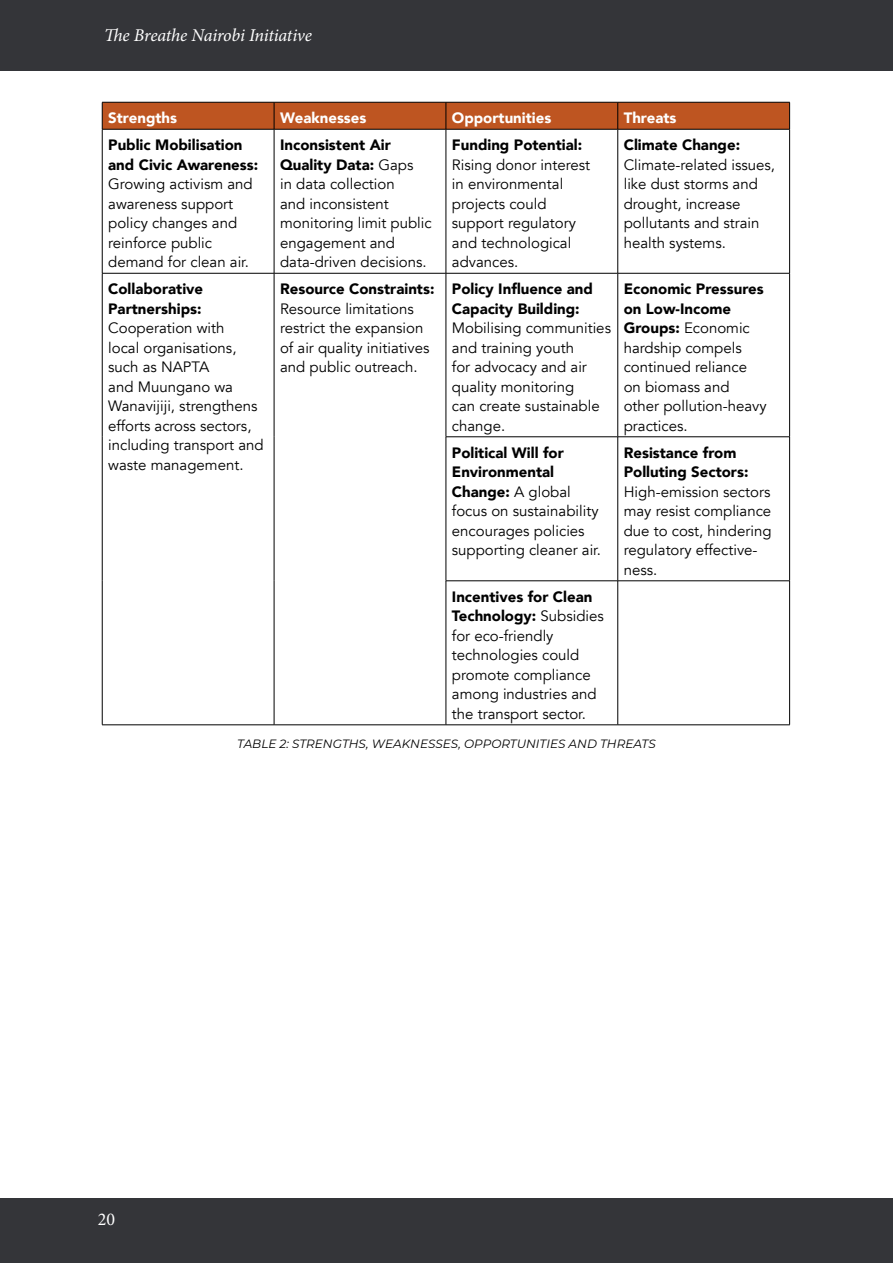
<style>
.page{position:relative;width:893px;height:1263px;background:#fff}
.page>*{position:absolute;margin:0;border:0;box-sizing:border-box;transform-origin:0 0}
.t1{font:italic 18px "Minion Pro";letter-spacing:-.015em;color:#fff}
.t2{font:18px "Minion Pro";color:#fff}
.t3{font:15px/19.5px "Avenir";color:#000}
.t4{font:900 15px/19.5px "Avenir";color:#000}
.t5{font:900 15px "Avenir";color:#fff}
.t6{font:italic 12px "Montserrat";color:#000}
.s1{font-weight:900}
</style>
<div class="page">
<div style="left:0;top:0;width:893px;height:71px;background:#343539"></div>
<div style="left:0;top:1198px;width:893px;height:65px;background:#343539"></div>
<hr style="left:102px;top:129px;width:1px;height:144px;background:#000">
<hr style="left:274px;top:129px;width:1px;height:144px;background:#000">
<hr style="left:446px;top:129px;width:1px;height:144px;background:#000">
<hr style="left:617px;top:129px;width:1px;height:144px;background:#000">
<hr style="left:789px;top:129px;width:1px;height:144px;background:#000">
<hr style="left:102px;top:273px;width:172px;height:1px;background:#000">
<hr style="left:102px;top:273px;width:1px;height:164px;background:#000">
<hr style="left:274px;top:273px;width:172px;height:1px;background:#000">
<hr style="left:274px;top:273px;width:1px;height:164px;background:#000">
<hr style="left:446px;top:273px;width:172px;height:1px;background:#000">
<hr style="left:446px;top:273px;width:1px;height:164px;background:#000">
<hr style="left:618px;top:273px;width:172px;height:1px;background:#000">
<hr style="left:617px;top:273px;width:1px;height:164px;background:#000">
<hr style="left:789px;top:273px;width:1px;height:164px;background:#000">
<hr style="left:102px;top:437px;width:1px;height:144px;background:#000">
<hr style="left:274px;top:437px;width:1px;height:144px;background:#000">
<hr style="left:102px;top:581px;width:1px;height:144px;background:#000">
<hr style="left:274px;top:581px;width:1px;height:144px;background:#000">
<svg style="left:102px;top:102px;width:688px;height:27px;background:#b4511f"></svg>
<hr style="left:102px;top:129px;width:172px;height:1px;background:#000">
<hr style="left:274px;top:129px;width:172px;height:1px;background:#000">
<hr style="left:446px;top:129px;width:172px;height:1px;background:#000">
<hr style="left:618px;top:129px;width:172px;height:1px;background:#000">
<hr style="left:446px;top:436px;width:172px;height:1px;background:#000">
<hr style="left:446px;top:437px;width:1px;height:144px;background:#000">
<hr style="left:618px;top:436px;width:172px;height:1px;background:#000">
<hr style="left:617px;top:437px;width:1px;height:144px;background:#000">
<hr style="left:789px;top:437px;width:1px;height:144px;background:#000">
<hr style="left:446px;top:580px;width:172px;height:1px;background:#000">
<hr style="left:446px;top:581px;width:1px;height:144px;background:#000">
<hr style="left:618px;top:580px;width:172px;height:1px;background:#000">
<hr style="left:617px;top:581px;width:1px;height:144px;background:#000">
<hr style="left:789px;top:581px;width:1px;height:144px;background:#000">
<hr style="left:102px;top:724px;width:172px;height:1px;background:#000">
<hr style="left:274px;top:724px;width:172px;height:1px;background:#000">
<hr style="left:446px;top:724px;width:172px;height:1px;background:#000">
<hr style="left:618px;top:724px;width:172px;height:1px;background:#000">
<p class="t1" style="left:104px;top:23px;width:209px">The Breathe Nairobi Initiative</p>
<p class="t5" style="left:108px;top:105px;width:70px">Strengths</p>
<p class="t5" style="left:280px;top:105px;width:88px">Weaknesses</p>
<p class="t5" style="left:452px;top:105px;width:101px">Opportunities</p>
<p class="t5" style="left:624px;top:105px;width:54px">Threats</p>
<p class="t4" style="left:108px;top:135px;width:152px">Public Mobilisation and Civic Awareness:</p>
<p class="t3" style="left:108px;top:175px;width:146px">Growing activism and awareness support policy changes and reinforce public demand for clean air.</p>
<p class="t3" style="left:280px;top:136px;width:153px"><span class="s1">Inconsistent Air<br>Quality Data:</span> Gaps<br>in data collection<br>and inconsistent monitoring limit public engagement and data-driven decisions.</p>
<p class="t4" style="left:452px;top:135px;width:132px">Funding Potential:</p>
<p class="t4" style="left:624px;top:135px;width:118px">Climate Change:</p>
<p class="t3" style="left:624px;top:155px;width:153px">Climate-related issues, like dust storms and drought, increase pollutants and strain health systems.</p>
<p class="t3" style="left:452px;top:155px;width:140px">Rising donor interest in environmental projects could support regulatory and technological advances.</p>
<p class="t4" style="left:108px;top:279px;width:96px">Collaborative<br>Partnerships:</p>
<p class="t3" style="left:108px;top:319px;width:157px">Cooperation with<br>local organisations, such as NAPTA<br>and Muungano wa<br>Wanavijiji, strengthens efforts across sectors, including transport and waste management.</p>
<p class="t4" style="left:280px;top:279px;width:156px">Resource Constraints:</p>
<p class="t3" style="left:280px;top:299px;width:151px">Resource limitations restrict the expansion of air quality initiatives and public outreach.</p>
<p class="t4" style="left:452px;top:279px;width:143px">Policy Influence and<br>Capacity Building:</p>
<p class="t3" style="left:452px;top:319px;width:161px">Mobilising communities and training youth<br>for advocacy and air quality monitoring<br>can create sustainable change.</p>
<p class="t3" style="left:624px;top:280px;width:145px"><span class="s1">Economic Pressures on Low-Income<br>Groups:</span> Economic hardship compels continued reliance on biomass and other pollution-heavy practices.</p>
<p class="t3" style="left:452px;top:443px;width:151px"><span class="s1">Political Will for<br>Environmental<br>Change:</span> A global focus on sustainability encourages policies supporting cleaner air.</p>
<p class="t4" style="left:624px;top:442px;width:126px">Resistance from<br>Polluting Sectors:</p>
<p class="t3" style="left:624px;top:482px;width:149px">High-emission sectors may resist compliance due to cost, hindering regulatory effective&shy;ness.</p>
<p class="t3" style="left:452px;top:587px;width:153px"><span class="s1">Incentives for Clean<br>Technology:</span> Subsidies for eco-friendly technologies could promote compliance among industries and the transport sector.</p>
<p class="t6" style="left:237px;top:735px;width:420px">TABLE 2: STRENGTHS, WEAKNESSES, OPPORTUNITIES AND THREATS</p>
<p class="t2" style="left:98px;top:1207px;width:19px">20</p>
</div>
